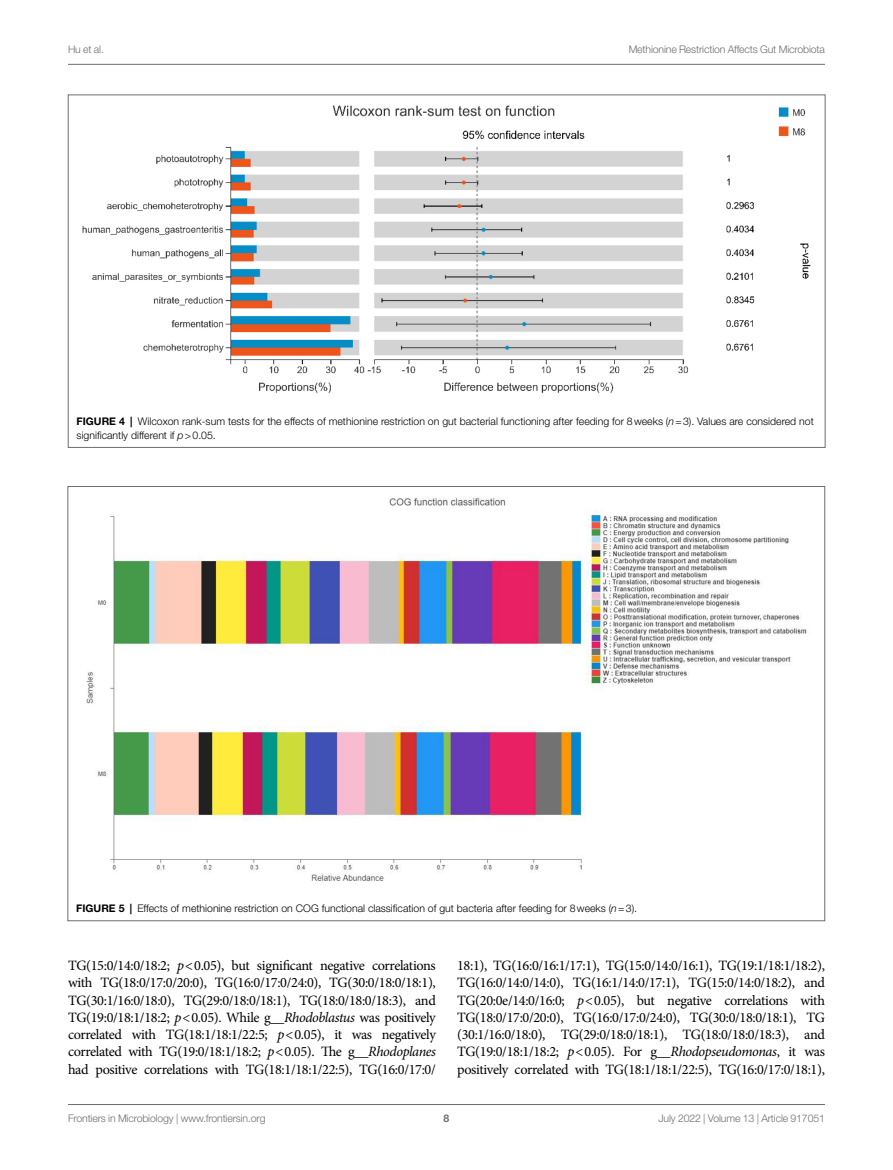
<style>
.page{position:relative;width:893px;height:1170px;background:#fff}
.page>*{position:absolute;margin:0;border:0;box-sizing:border-box;transform-origin:0 0}
.TEXT_FLUSH{font:14.25px/17.2px "Minion Pro";letter-spacing:-.025em;color:#000;text-align:justify}
.FIG_LEG{font:300 10.5px/14.2px "Helvetica Neue LT Std";color:#000}
.t1{font:300 10.5px "Helvetica Neue LT Std";letter-spacing:-.015em;color:#6d6e71}
.t2{font:700 10.5px "Helvetica Neue LT Std";color:#6d6e71}
.s1{font-weight:700}
.s2{font-style:italic}
</style>
<div class="page">
<hr style="left:68px;top:64px;width:757px;height:1px;background:#6d6e71">
<hr style="left:68px;top:1104px;width:757px;height:1px;background:#6d6e71">
<img style="left:82px;top:105px;width:729px;height:289px">
<img style="left:86px;top:498px;width:721px;height:383px">
<p class="t1" style="left:68px;top:42px;width:37px">Hu et al.</p>
<p class="t1" style="left:629px;top:42px;width:198px">Methionine Restriction Affects Gut Microbiota</p>
<p class="FIG_LEG" style="left:77px;top:413px;width:739px"><span class="s1">FIGURE 4 |</span> Wilcoxon rank-sum tests for the effects of methionine restriction on gut bacterial functioning after feeding for 8weeks (<span class="s2">n</span>=3). Values are considered not significantly different if <span class="s2">p</span>&gt;0.05.</p>
<p class="FIG_LEG" style="left:76px;top:901px;width:562px"><span class="s1">FIGURE 5 |</span> Effects of methionine restriction on COG functional classification of gut bacteria after feeding for 8weeks (<span class="s2">n</span>=3).</p>
<p class="TEXT_FLUSH" style="left:68px;top:956px;width:369px">TG(15:0/14:0/18:2; <span class="s2">p</span>&lt;0.05), but significant negative correlations with TG(18:0/17:0/20:0), TG(16:0/17:0/24:0), TG(30:0/18:0/18:1), TG(30:1/16:0/18:0), TG(29:0/18:0/18:1), TG(18:0/18:0/18:3), and TG(19:0/18:1/18:2; <span class="s2">p</span>&lt;0.05). While g__<span class="s2">Rhodoblastus</span> was positively correlated with TG(18:1/18:1/22:5; <span class="s2">p</span>&lt;0.05), it was negatively correlated with TG(19:0/18:1/18:2; <span class="s2">p</span>&lt;0.05). The g__<span class="s2">Rhodoplanes </span>had positive correlations with TG(18:1/18:1/22:5), TG(16:0/17:0/</p>
<p class="TEXT_FLUSH" style="left:457px;top:956px;width:369px">18:1), TG(16:0/16:1/17:1), TG(15:0/14:0/16:1), TG(19:1/18:1/18:2), TG(16:0/14:0/14:0), TG(16:1/14:0/17:1), TG(15:0/14:0/18:2), and TG(20:0e/14:0/16:0; <span class="s2">p</span>&lt;0.05), but negative correlations with TG(18:0/17:0/20:0), TG(16:0/17:0/24:0), TG(30:0/18:0/18:1), TG (30:1/16:0/18:0), TG(29:0/18:0/18:1), TG(18:0/18:0/18:3), and TG(19:0/18:1/18:2; <span class="s2">p</span>&lt;0.05). For g__<span class="s2">Rhodopseudomonas</span>, it was positively correlated with TG(18:1/18:1/22:5), TG(16:0/17:0/18:1),</p>
<p class="t1" style="left:68px;top:1111px;width:199px">Frontiers in Microbiology | www.frontiersin.org</p>
<p class="t2" style="left:444px;top:1111px;width:7px">8</p>
<p class="t1" style="left:658px;top:1111px;width:168px">July 2022 | Volume 13 | Article 917051</p>
</div>
